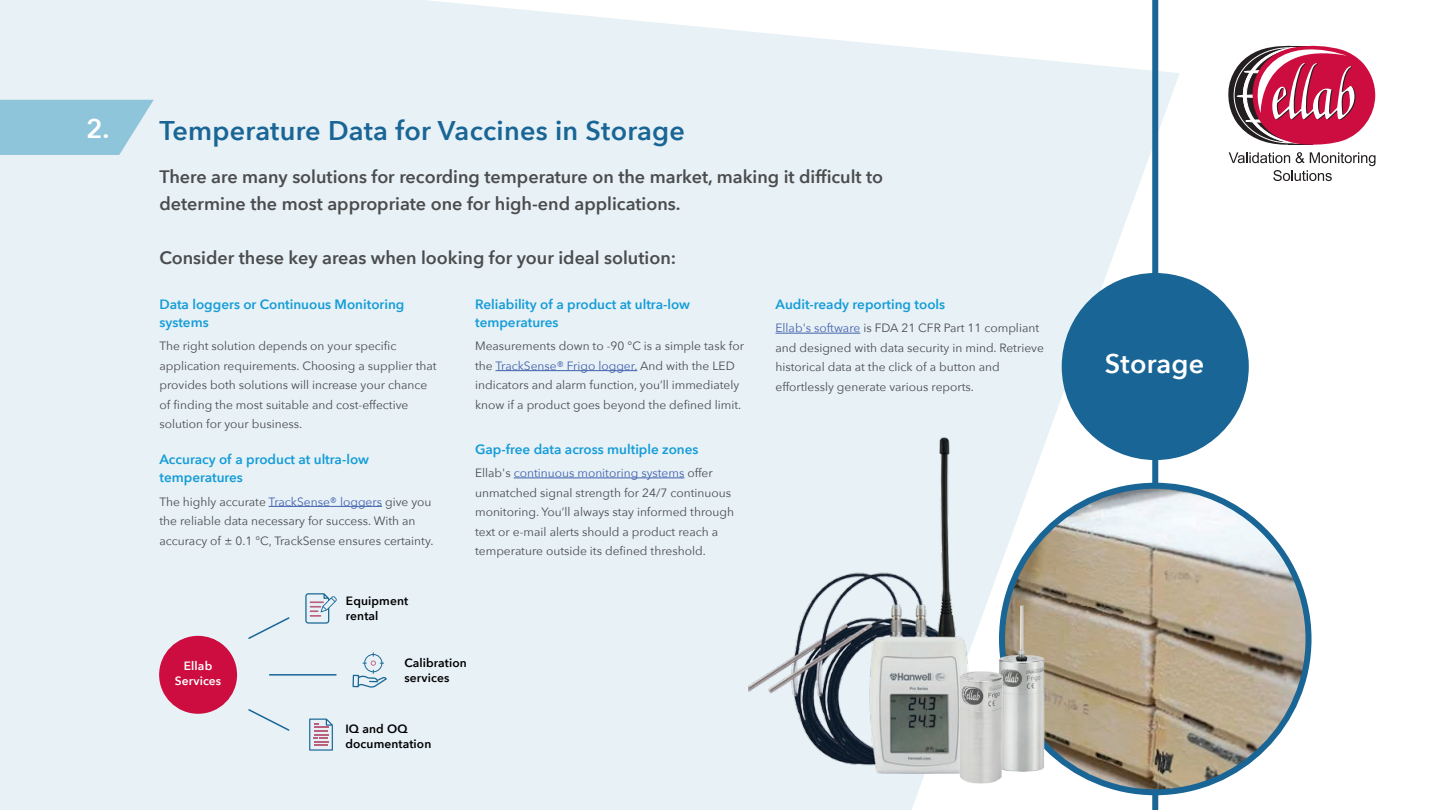
<style>
.page{position:relative;width:1440px;height:810px;background:#fff}
.page>*{position:absolute;margin:0;border:0;box-sizing:border-box;transform-origin:0 0}
.t1{font:600 27px "Avenir Next";letter-spacing:.01em;color:#196595}
.t2{font:600 27px "Avenir Next";letter-spacing:.01em;color:#fff}
.t3{font:600 18px/27px "Avenir Next";color:#4b4c4d}
.t4{font:600 13.5px/18px "Avenir Next";color:#159cd7}
.t5{font:12px/19.5px "Avenir Next";color:#4b4c4d}
.t6{font:600 12px/15px "Avenir Next";letter-spacing:.01em;color:#000001}
.t7{font:600 12px/15px "Avenir Next";letter-spacing:.01em;color:#fff;text-align:center}
.s1{color:#4261ad}
</style>
<div class="page">
<div style="left:0;top:0;width:1180px;height:810px;background:#e7f1f6"></div>
<svg style="left:159px;top:636px;width:78px;height:78px;background:#d23e67"></svg>
<svg style="left:0;top:100px;width:154px;height:55px;background:#98c9dd"></svg>
<svg style="left:247px;top:616px;width:44px;height:24px"></svg>
<svg style="left:247px;top:708px;width:44px;height:24px"></svg>
<hr style="left:270px;top:674px;width:66px;height:2px;background:#196595">
<svg style="left:1229px;top:152px;width:147px;height:29px"></svg>
<svg style="left:1228px;top:45px;width:147px;height:100px"></svg>
<hr style="left:269px;top:506px;width:113px;height:1px;background:#4261ad">
<hr style="left:495px;top:370px;width:142px;height:1px;background:#4261ad">
<hr style="left:514px;top:478px;width:170px;height:1px;background:#4261ad">
<hr style="left:776px;top:333px;width:84px;height:1px;background:#4261ad">
<svg style="left:305px;top:593px;width:32px;height:31px"></svg>
<svg style="left:352px;top:652px;width:35px;height:36px"></svg>
<svg style="left:309px;top:719px;width:24px;height:32px"></svg>
<div style="left:1152px;top:0;width:6px;height:810px;background:#196595"></div>
<svg style="left:1059px;top:270px;width:190px;height:193px"></svg>
<svg style="left:996px;top:480px;width:316px;height:318px"></svg>
<img style="left:718px;top:426px;width:258px;height:359px">
<img style="left:929px;top:571px;width:185px;height:208px">
<img style="left:892px;top:590px;width:176px;height:199px">
<h1 class="t2" style="left:86px;top:105px;width:25px">2.</h1>
<h1 class="t1" style="left:159px;top:107px;width:527px">Temperature Data for Vaccines in Storage</h1>
<h2 class="t3" style="left:159px;top:163px;width:725px">There are many solutions for recording temperature on the market, making it difficult to determine the most appropriate one for high-end applications.</h2>
<h2 class="t3" style="left:159px;top:244px;width:518px">Consider these key areas when looking for your ideal solution:</h2>
<p class="t4" style="left:159px;top:295px;width:247px">Data loggers or Continuous Monitoring systems</p>
<p class="t5" style="left:159px;top:336px;width:279px">The right solution depends on your specific application requirements. Choosing a supplier that provides both solutions will increase your chance of finding the most suitable and cost-effective solution for your business.</p>
<p class="t4" style="left:159px;top:450px;width:211px">Accuracy of a product at ultra-low temperatures</p>
<p class="t5" style="left:159px;top:491px;width:276px">The highly accurate <span class="s1">TrackSense® loggers</span> give you the reliable data necessary for success. With an accuracy of ± 0.1 °C, TrackSense ensures certainty.</p>
<p class="t4" style="left:475px;top:295px;width:217px">Reliability of a product at ultra-low temperatures</p>
<p class="t5" style="left:475px;top:336px;width:270px">Measurements down to -90 °C is a simple task for the <span class="s1">TrackSense® Frigo logger.</span> And with the LED indicators and alarm function, you’ll immediately know if a product goes beyond the defined limit.</p>
<p class="t4" style="left:475px;top:440px;width:225px">Gap-free data across multiple zones</p>
<p class="t5" style="left:475px;top:463px;width:260px">Ellab's <span class="s1">continuous monitoring systems</span> offer unmatched signal strength for 24/7 continuous monitoring. You’ll always stay informed through text or e-mail alerts should a product reach a temperature outside its defined threshold.</p>
<p class="t7" style="left:175px;top:658px;width:48px">Ellab<br>Services</p>
<p class="t6" style="left:346px;top:593px;width:64px">Equipment rental</p>
<p class="t6" style="left:404px;top:655px;width:64px">Calibration services</p>
<p class="t6" style="left:345px;top:721px;width:87px">IQ and OQ documentation</p>
<p class="t4" style="left:776px;top:295px;width:171px">Audit-ready reporting tools</p>
<p class="t5" style="left:776px;top:318px;width:270px"><span class="s1">Ellab's software</span> is FDA 21 CFR Part 11 compliant and designed with data security in mind. Retrieve historical data at the click of a button and effortlessly generate various reports.</p>
<h1 class="t2" style="left:1105px;top:340px;width:101px">Storage</h1>
</div>
